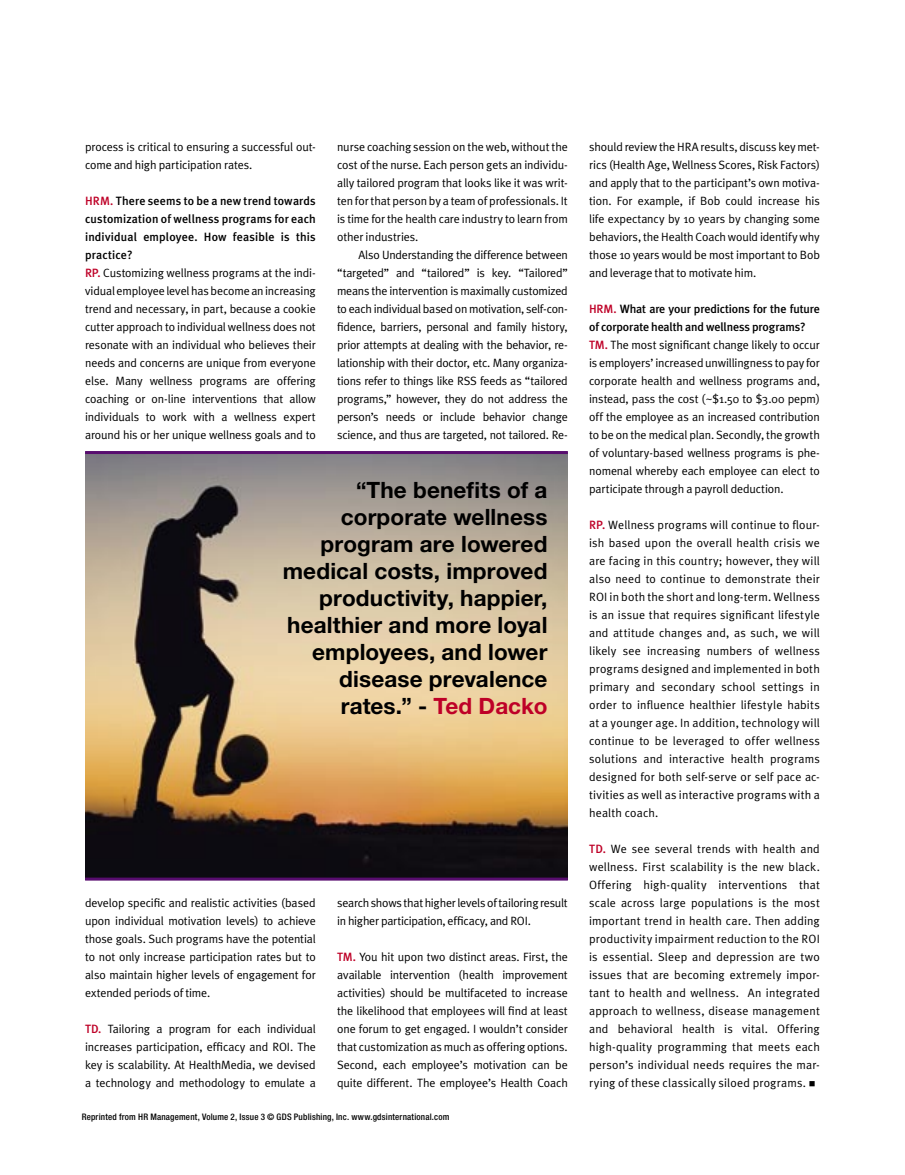
<style>
.page{position:relative;width:905px;height:1175px;background:#fff}
.page>*{position:absolute;margin:0;border:0;box-sizing:border-box;transform-origin:0 0}
.QUOTE{font:700 22.5px/27px "Helvetica Neue";letter-spacing:.005em;color:#000;text-align:right}
.BODY_1ST{font:12px/18px "Meta Plus Normal";letter-spacing:-.005em;color:#000;text-align:justify}
.BODY_QUESTIONS{font:12px/18px "Meta Plus Normal";letter-spacing:-.01em;color:#000;text-align:justify}
.BODY{font:12px/18px "Meta Plus Normal";letter-spacing:-.02em;color:#000;text-align:justify}
.BODY_QUESTIONS-2{font:500 12px/18px "Meta Plus";letter-spacing:-.01em;color:#000;text-align:justify}
.t1{font:500 condensed 9px "Helvetica Neue";letter-spacing:.02em;color:#000}
.s1{color:#be0027}
.s2{font-family:"Meta Plus";font-weight:500;color:#be0027}
</style>
<div class="page">
<img style="left:85px;top:454px;width:483px;height:423px">
<hr style="left:85px;top:877px;width:483px;height:3px;background:#580d6f">
<hr style="left:85px;top:451px;width:483px;height:3px;background:#580d6f">
<p class="BODY_1ST" style="left:85px;top:137px;width:232px">process is critical to ensuring a successful out&shy;come and high participation rates.</p>
<p class="BODY_QUESTIONS-2" style="left:85px;top:191px;width:232px"><span class="s1">HRM.</span> There seems to be a new trend towards customization of wellness programs for each individual employee. How feasible is this practice?</p>
<p class="BODY_QUESTIONS" style="left:85px;top:263px;width:232px"><span class="s2">RP.</span> Customizing wellness programs at the indi&shy;vidual employee level has become an increasing trend and necessary, in part, because a cookie cutter approach to individual wellness does not resonate with an individual who believes their needs and concerns are unique from everyone else. Many wellness programs are offering coaching or on-line interventions that allow individuals to work with a wellness expert around his or her unique wellness goals and to</p>
<p class="BODY_1ST" style="left:337px;top:137px;width:232px">nurse coaching session on the web, without the cost of the nurse. Each person gets an individu&shy;ally tailored program that looks like it was writ&shy;ten for that person by a team of professionals. It is time for the health care industry to learn from other industries.</p>
<p class="BODY" style="left:337px;top:245px;width:232px;text-indent:21px">Also Understanding the difference between “targeted” and “tailored” is key. “Tailored” means the intervention is maximally customized to each individual based on motivation, self-con&shy;fidence, barriers, personal and family history, prior attempts at dealing with the behavior, re&shy;lationship with their doctor, etc. Many organiza&shy;tions refer to things like RSS feeds as “tailored programs,” however, they do not address the person’s needs or include behavior change science, and thus are targeted, not tailored. Re-</p>
<p class="QUOTE" style="left:283px;top:476px;width:266px">“The benefits of a corporate wellness program are lowered medical costs, improved productivity, happier, healthier and more loyal employees, and lower disease prevalence rates.” - <span class="s1">Ted Dacko</span></p>
<p class="BODY_QUESTIONS" style="left:85px;top:893px;width:232px">develop specific and realistic activities (based upon individual motivation levels) to achieve those goals. Such programs have the potential to not only increase participation rates but to also maintain higher levels of engagement for extended periods of time.</p>
<p class="BODY_1ST" style="left:85px;top:1019px;width:232px"><span class="s2">TD.</span> Tailoring a program for each individual increases participation, efficacy and ROI. The key is scalability. At HealthMedia, we devised a technology and methodology to emulate a</p>
<p class="BODY" style="left:337px;top:893px;width:232px">search shows that higher levels of tailoring result in higher participation, efficacy, and ROI.</p>
<p class="BODY_1ST" style="left:337px;top:947px;width:232px"><span class="s2">TM.</span> You hit upon two distinct areas. First, the available intervention (health improvement activities) should be multifaceted to increase the likelihood that employees will find at least one forum to get engaged. I wouldn’t consider that customization as much as offering options.<br>Second, each employee’s motivation can be quite different. The employee’s Health Coach</p>
<p class="t1" style="left:82px;top:1111px;width:369px">Reprinted from HR Management, Volume 2, Issue 3 © GDS Publishing, Inc. www.gdsinternational.com</p>
<p class="BODY_1ST" style="left:589px;top:137px;width:232px">should review the HRA results, discuss key met&shy;rics (Health Age, Wellness Scores, Risk Factors) and apply that to the participant’s own motiva&shy;tion. For example, if Bob could increase his life expectancy by 10 years by changing some behaviors, the Health Coach would identify why those 10 years would be most important to Bob and leverage that to motivate him.</p>
<p class="BODY_QUESTIONS-2" style="left:589px;top:299px;width:232px"><span class="s1">HRM.</span> What are your predictions for the future of corporate health and wellness programs?</p>
<p class="BODY_1ST" style="left:589px;top:335px;width:232px"><span class="s2">TM.</span> The most significant change likely to occur is employers’ increased unwillingness to pay for corporate health and wellness programs and, instead, pass the cost (~$1.50 to $3.00 pepm) off the employee as an increased contribution to be on the medical plan. Secondly, the growth of voluntary-based wellness programs is phe&shy;nomenal whereby each employee can elect to participate through a payroll deduction.</p>
<p class="BODY_1ST" style="left:589px;top:515px;width:232px"><span class="s2">RP.</span> Wellness programs will continue to flour&shy;ish based upon the overall health crisis we are facing in this country; however, they will also need to continue to demonstrate their ROI in both the short and long-term. Wellness is an issue that requires significant lifestyle and attitude changes and, as such, we will likely see increasing numbers of wellness programs designed and implemented in both primary and secondary school settings in order to influence healthier lifestyle habits at a younger age. In addition, technology will continue to be leveraged to offer wellness solutions and interactive health programs designed for both self-serve or self pace ac&shy;tivities as well as interactive programs with a health coach.</p>
<p class="BODY_1ST" style="left:589px;top:839px;width:232px"><span class="s2">TD.</span> We see several trends with health and wellness. First scalability is the new black.<br>Offering high-quality interventions that scale across large populations is the most important trend in health care. Then adding productivity impairment reduction to the ROI is essential. Sleep and depression are two issues that are becoming extremely impor&shy;tant to health and wellness. An integrated approach to wellness, disease management and behavioral health is vital. Offering high-quality programming that meets each person’s individual needs requires the mar&shy;rying of these classically siloed programs. ■</p>
</div>
